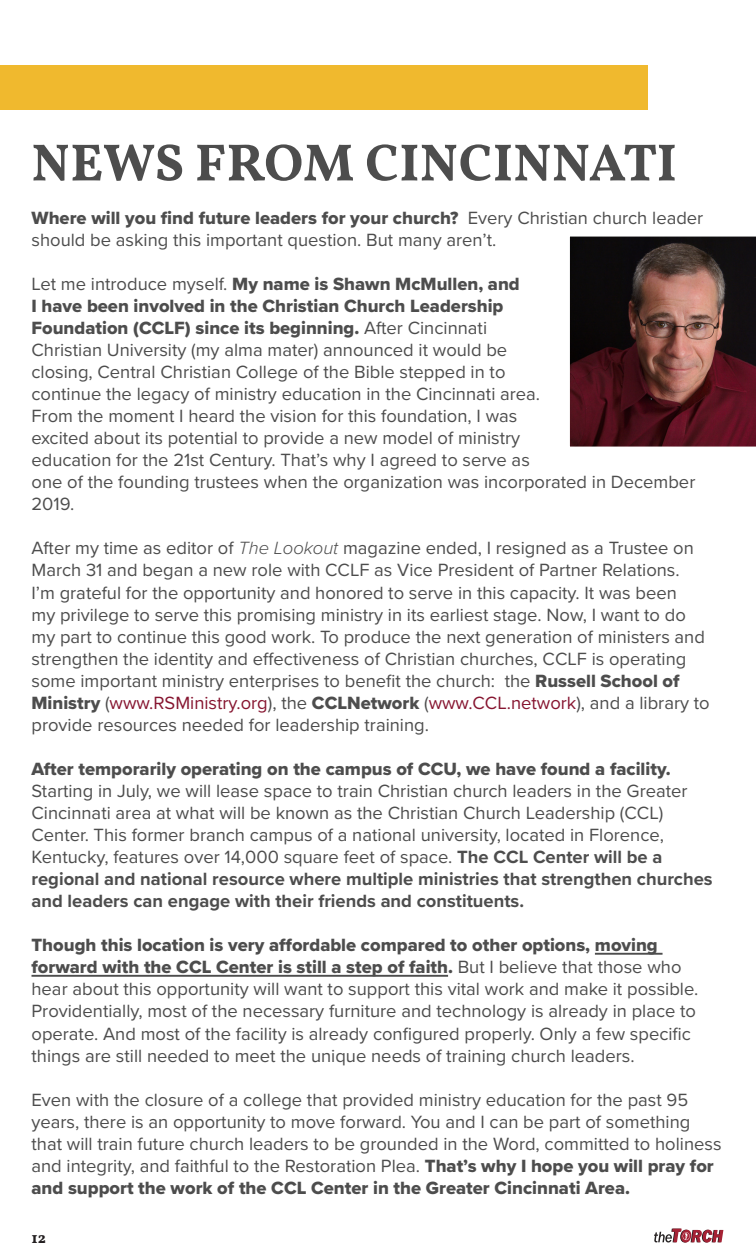
<style>
.page{position:relative;width:756px;height:1260px;background:#fff}
.page>*{position:absolute;margin:0;border:0;box-sizing:border-box;transform-origin:0 0}
.t1{font:700 52.5px "Vollkorn";letter-spacing:.01em;color:#4d4d4d}
.t2{font:18.38px/22.1px "Proxima Nova";color:#4d4d4d}
.t3{font:700 15.75px "Vollkorn";color:#231f20}
.s1{font-family:"Proxima Nova Extrabld"}
.s2{font-weight:300;font-style:italic}
.s3{color:#861530}
.s4{font-weight:700}
</style>
<div class="page">
<svg style="left:569px;top:236px;width:187px;height:211px;background:#4d2829"></svg>
<svg style="left:654px;top:1229px;width:69px;height:13px"></svg>
<div style="left:0;top:65px;width:648px;height:44px;background:#f0b92e"></div>
<hr style="left:595px;top:953px;width:68px;height:2px;background:#4d4d4d">
<hr style="left:32px;top:975px;width:416px;height:2px;background:#4d4d4d">
<p class="t1" style="left:32px;top:123px;width:647px">NEWS FROM CINCINNATI</p>
<p class="t2" style="left:32px;top:206px;width:673px"><span class="s1">Where will you find future leaders for your church?</span> Every Christian church leader should be asking this important question. But many aren’t.</p>
<p class="t2" style="left:32px;top:272px;width:665px">Let me introduce myself. <span class="s1">My name is Shawn McMullen, and<br>I have been involved in the Christian Church Leadership<br>Foundation (CCLF) since its beginning.</span> After Cincinnati<br>Christian University (my alma mater) announced it would be<br>closing, Central Christian College of the Bible stepped in to<br>continue the legacy of ministry education in the Cincinnati area.<br>From the moment I heard the vision for this foundation, I was<br>excited about its potential to provide a new model of ministry<br>education for the 21st Century. That’s why I agreed to serve as<br>one of the founding trustees when the organization was incorporated in December 2019.</p>
<p class="t2" style="left:32px;top:536px;width:680px">After my time as editor of <span class="s2">The Lookout</span> magazine ended, I resigned as a Trustee on March 31 and began a new role with CCLF as Vice President of Partner Relations.<br>I’m grateful for the opportunity and honored to serve in this capacity. It was been<br>my privilege to serve this promising ministry in its earliest stage. Now, I want to do my part to continue this good work. To produce the next generation of ministers and strengthen the identity and effectiveness of Christian churches, CCLF is operating some important ministry enterprises to benefit the church: the <span class="s1">Russell School of Ministry</span> (<span class="s3">www.RSMinistry.org</span>), the <span class="s1">CCLNetwork</span> (<span class="s3">www.CCL.network</span>), and a library to provide resources needed for leadership training.</p>
<p class="t2" style="left:32px;top:757px;width:683px"><span class="s1">After temporarily operating on the campus of CCU, we have found a facility.<br></span>Starting in July, we will lease space to train Christian church leaders in the Greater Cincinnati area at what will be known as the Christian Church Leadership (CCL)<br>Center. This former branch campus of a national university, located in Florence, Kentucky, features over 14,000 square feet of space. <span class="s4">The CCL Center will be a regional and national resource where multiple ministries that strengthen churches and leaders can engage with their friends and constituents.</span></p>
<p class="t2" style="left:32px;top:933px;width:669px"><span class="s1">Though this location is very affordable compared to other options, moving forward with the CCL Center is still a step of faith.</span> But I believe that those who hear about this opportunity will want to support this vital work and make it possible.<br>Providentially, most of the necessary furniture and technology is already in place to operate. And most of the facility is already configured properly. Only a few specific things are still needed to meet the unique needs of training church leaders.</p>
<p class="t2" style="left:32px;top:1088px;width:692px">Even with the closure of a college that provided ministry education for the past 95 years, there is an opportunity to move forward. You and I can be part of something that will train future church leaders to be grounded in the Word, committed to holiness and integrity, and faithful to the Restoration Plea. <span class="s1">That’s why I hope you will pray for and support the work of the CCL Center in the Greater Cincinnati Area.</span></p>
<p class="t3" style="left:32px;top:1226px;width:16px">12</p>
</div>
